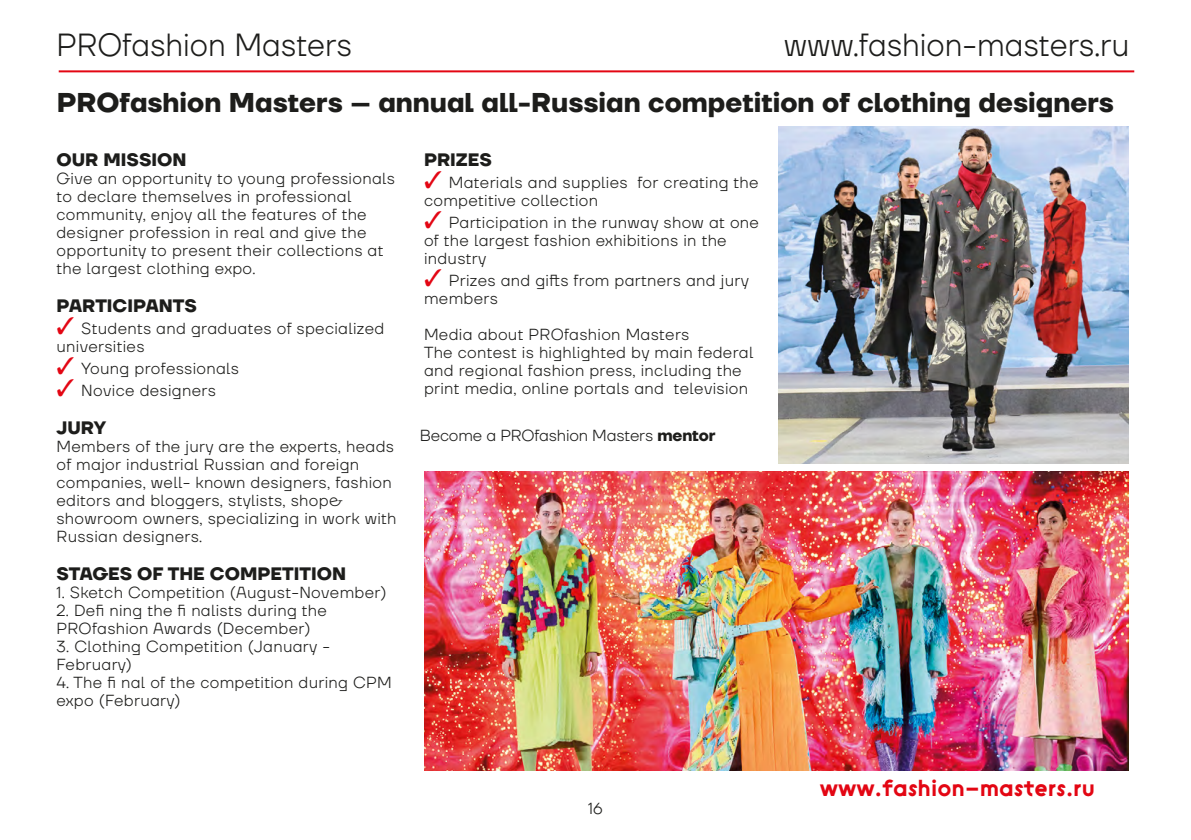
<style>
.page{position:relative;width:1191px;height:840px;background:#fff}
.page>*{position:absolute;margin:0;border:0;box-sizing:border-box;transform-origin:0 0}
.t1{font:300 32px "TT Firs Neue";color:#1d1d1b;scale:.95 1}
.t2{font:700 27.2px "TT Firs Neue";color:#1d1d1b}
.t3{font:23.2px "Geometric Sans Serifv 1";color:#e30613}
.t4{font:700 18px "TT Firs Neue";color:#1d1d1b}
.t5{font:300 16px/18px "TT Firs Neue";letter-spacing:.02em;color:#1d1d1b}
.t6{font:300 16px "TT Firs Neue";letter-spacing:-.01em;color:#1d1d1b}
.s1{color:#e30613}
.s2{font-weight:700}
</style>
<div class="page">
<hr style="left:59px;top:70px;width:1075px;height:2px;background:#e30613">
<img style="left:778px;top:126px;width:351px;height:337px">
<img style="left:424px;top:471px;width:704px;height:298px">
<h1 class="t1" style="left:56px;top:23px;width:312px">PROfashion Masters</h1>
<h1 class="t1" style="left:783px;top:23px;width:365px">www.fashion-masters.ru</h1>
<h2 class="t2" style="left:57px;top:84px;width:1058px">PROfashion Masters – annual all-Russian competition of clothing designers</h2>
<p class="t4" style="left:56px;top:147px;width:131px">OUR MISSION</p>
<p class="t5" style="left:56px;top:169px;width:340px">Give an opportunity to young professionals to declare themselves in professional community, enjoy all the features of the designer profession in real and give the opportunity to present their collections at the largest clothing expo.</p>
<p class="t4" style="left:56px;top:293px;width:142px">PARTICIPANTS</p>
<p class="t5" style="left:56px;top:319px;width:329px"><span class="s1">✓</span> Students and graduates of specialized universities</p>
<p class="t5" style="left:56px;top:359px;width:184px"><span class="s1">✓</span> Young professionals</p>
<p class="t5" style="left:56px;top:381px;width:161px"><span class="s1">✓</span> Novice designers</p>
<p class="t4" style="left:56px;top:415px;width:51px">JURY</p>
<p class="t5" style="left:56px;top:437px;width:342px">Members of the jury are the experts, heads of major industrial Russian and foreign companies, well- known designers, fashion editors and bloggers, stylists, shop&amp; showroom owners, specializing in work with Russian designers.</p>
<p class="t4" style="left:56px;top:561px;width:291px">STAGES OF THE COMPETITION</p>
<p class="t5" style="left:56px;top:583px;width:332px">1. Sketch Competition (August-November)</p>
<p class="t5" style="left:56px;top:601px;width:272px">2. Defi ning the fi nalists during the<br>PROfashion Awards (December)</p>
<p class="t5" style="left:56px;top:637px;width:275px">3. Clothing Competition (January -<br>February)</p>
<p class="t5" style="left:56px;top:673px;width:337px">4. The fi nal of the competition during CPM expo (February)</p>
<p class="t4" style="left:424px;top:147px;width:69px">PRIZES</p>
<p class="t5" style="left:424px;top:173px;width:336px"><span class="s1">✓</span> Materials and supplies for creating the competitive collection</p>
<p class="t5" style="left:424px;top:213px;width:336px"><span class="s1">✓</span> Participation in the runway show at one of the largest fashion exhibitions in the industry</p>
<p class="t5" style="left:424px;top:271px;width:326px"><span class="s1">✓</span> Prizes and gifts from partners and jury members</p>
<p class="t5" style="left:424px;top:325px;width:331px">Media about PROfashion Masters<br>The contest is highlighted by main federal and regional fashion press, including the print media, online portals and television</p>
<p class="t6" style="left:420px;top:424px;width:297px">Become a PROfashion Masters <span class="s2">mentor</span></p>
<p class="t5" style="left:588px;top:798px;width:16px">16</p>
<h3 class="t3" style="left:820px;top:774px;width:277px">www.fashion-masters.ru</h3>
</div>
